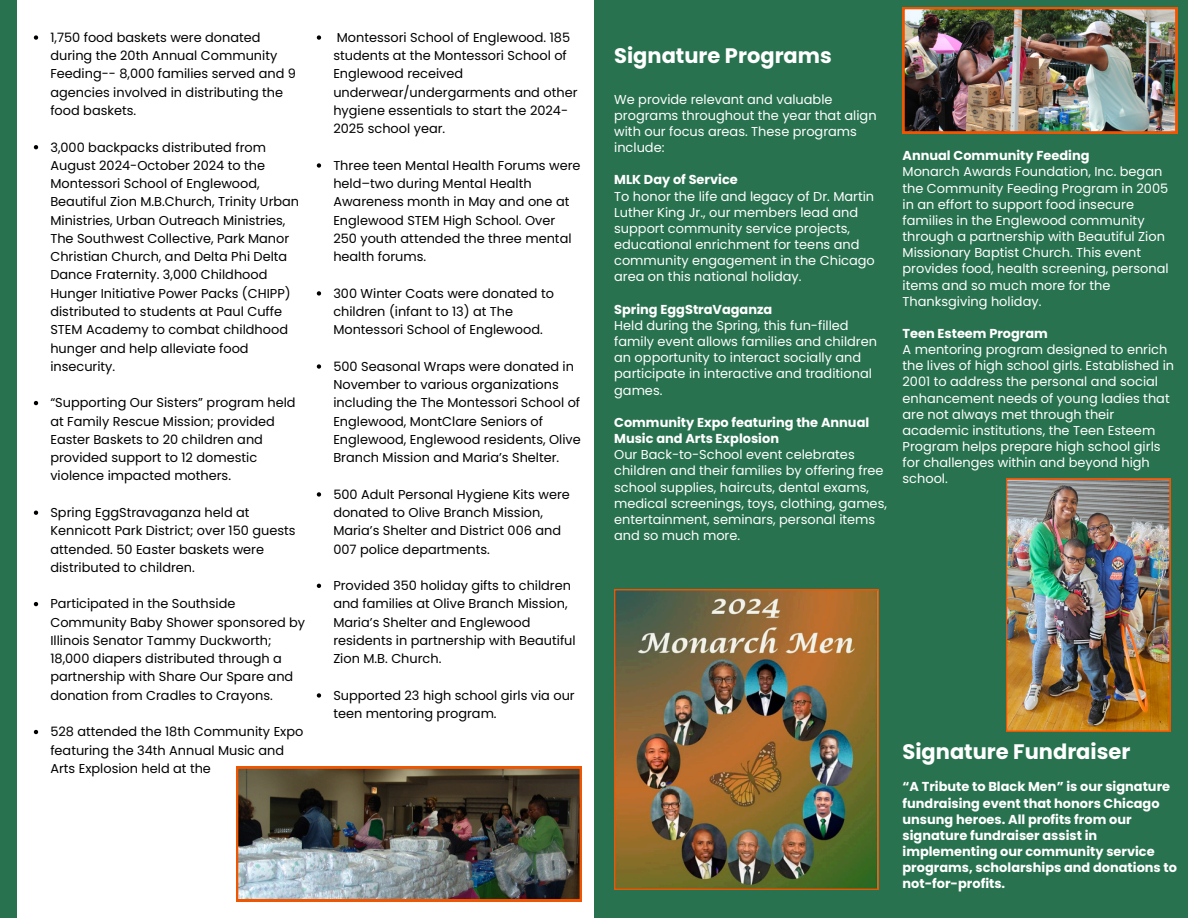
<style>
.page{position:relative;width:1188px;height:918px;background:#28724f}
.page>*{position:absolute;margin:0;border:0;box-sizing:border-box;transform-origin:0 0}
.t1{font:700 21px "Poppins";color:#fff}
.t2{font:12.9px/18.3px "Poppins";color:#000}
.t3{font:12.9px/16.2px "Poppins";color:#fff}
.t4{font:700 12.9px/16.2px "Poppins";color:#fff}
</style>
<div class="page">
<div style="left:18px;top:0;width:576px;height:918px;background:#fff"></div>
<img style="left:614px;top:589px;width:265px;height:301px">
<img style="left:1006px;top:479px;width:164px;height:253px">
<img style="left:236px;top:767px;width:345px;height:134px">
<svg style="left:34px;top:35px;width:4px;height:5px"></svg>
<svg style="left:34px;top:145px;width:4px;height:4px"></svg>
<svg style="left:34px;top:401px;width:4px;height:4px"></svg>
<svg style="left:34px;top:511px;width:4px;height:4px"></svg>
<svg style="left:34px;top:602px;width:4px;height:4px"></svg>
<svg style="left:34px;top:730px;width:4px;height:4px"></svg>
<svg style="left:317px;top:35px;width:4px;height:5px"></svg>
<svg style="left:317px;top:163px;width:4px;height:5px"></svg>
<svg style="left:317px;top:291px;width:4px;height:5px"></svg>
<svg style="left:317px;top:364px;width:4px;height:5px"></svg>
<svg style="left:317px;top:492px;width:4px;height:5px"></svg>
<svg style="left:317px;top:584px;width:4px;height:4px"></svg>
<svg style="left:317px;top:693px;width:4px;height:5px"></svg>
<img style="left:903px;top:7px;width:274px;height:126px">
<p class="t2" style="left:50px;top:28px;width:247px">1,750 food baskets were donated during the 20th Annual Community<br>Feeding-- 8,000 families served and 9 agencies involved in distributing the food baskets.</p>
<p class="t2" style="left:50px;top:138px;width:250px">3,000 backpacks distributed from August 2024-October 2024 to the Montessori School of Englewood, Beautiful Zion M.B.Church, Trinity Urban Ministries, Urban Outreach Ministries, The Southwest Collective, Park Manor Christian Church, and Delta Phi Delta Dance Fraternity. 3,000 Childhood Hunger Initiative Power Packs (CHIPP) distributed to students at Paul Cuffe STEM Academy to combat childhood hunger and help alleviate food insecurity.</p>
<p class="t2" style="left:50px;top:394px;width:247px">“Supporting Our Sisters” program held at Family Rescue Mission; provided Easter Baskets to 20 children and provided support to 12 domestic violence impacted mothers.</p>
<p class="t2" style="left:50px;top:503px;width:247px">Spring EggStravaganza held at<br>Kennicott Park District; over 150 guests attended. 50 Easter baskets were distributed to children.</p>
<p class="t2" style="left:50px;top:595px;width:256px">Participated in the Southside Community Baby Shower sponsored by Illinois Senator Tammy Duckworth; 18,000 diapers distributed through a partnership with Share Our Spare and donation from Cradles to Crayons.</p>
<p class="t2" style="left:50px;top:723px;width:255px">528 attended the 18th Community Expo featuring the 34th Annual Music and<br>Arts Explosion held at the</p>
<p class="t2" style="left:333px;top:28px;width:246px">Montessori School of Englewood. 185 students at the Montessori School of<br>Englewood received underwear/undergarments and other hygiene essentials to start the 2024-<br>2025 school year.</p>
<p class="t2" style="left:333px;top:156px;width:249px">Three teen Mental Health Forums were held–two during Mental Health<br>Awareness month in May and one at<br>Englewood STEM High School. Over<br>250 youth attended the three mental health forums.</p>
<p class="t2" style="left:333px;top:284px;width:222px">300 Winter Coats were donated to children (infant to 13) at The<br>Montessori School of Englewood.</p>
<p class="t2" style="left:333px;top:357px;width:249px">500 Seasonal Wraps were donated in November to various organizations including the The Montessori School of Englewood, MontClare Seniors of Englewood, Englewood residents, Olive Branch Mission and Maria’s Shelter.</p>
<p class="t2" style="left:333px;top:485px;width:238px">500 Adult Personal Hygiene Kits were donated to Olive Branch Mission,<br>Maria’s Shelter and District 006 and<br>007 police departments.</p>
<p class="t2" style="left:333px;top:576px;width:244px">Provided 350 holiday gifts to children and families at Olive Branch Mission, Maria’s Shelter and Englewood residents in partnership with Beautiful Zion M.B. Church.</p>
<h1 class="t2" style="left:333px;top:686px;width:243px">Supported 23 high school girls via our teen mentoring program.</h1>
<p class="t1" style="left:614px;top:41px;width:219px">Signature Programs</p>
<p class="t3" style="left:614px;top:91px;width:264px">We provide relevant and valuable programs throughout the year that align with our focus areas. These programs include:</p>
<p class="t4" style="left:614px;top:172px;width:125px">MLK Day of Service</p>
<p class="t3" style="left:614px;top:188px;width:262px">To honor the life and legacy of Dr. Martin Luther King Jr., our members lead and support community service projects, educational enrichment for teens and community engagement in the Chicago area on this national holiday.</p>
<p class="t4" style="left:614px;top:301px;width:160px">Spring EggStraVaganza</p>
<p class="t3" style="left:614px;top:317px;width:264px">Held during the Spring, this fun-filled family event allows families and children an opportunity to interact socially and participate in interactive and traditional games.</p>
<p class="t4" style="left:614px;top:414px;width:257px">Community Expo featuring the Annual<br>Music and Arts Explosion</p>
<p class="t3" style="left:614px;top:447px;width:274px">Our Back-to-School event celebrates children and their families by offering free school supplies, haircuts, dental exams, medical screenings, toys, clothing, games, entertainment, seminars, personal items and so much more.</p>
<p class="t4" style="left:903px;top:148px;width:188px">Annual Community Feeding</p>
<p class="t3" style="left:903px;top:164px;width:268px">Monarch Awards Foundation, Inc. began the Community Feeding Program in 2005 in an effort to support food insecure families in the Englewood community through a partnership with Beautiful Zion Missionary Baptist Church. This event provides food, health screening, personal items and so much more for the Thanksgiving holiday.</p>
<p class="t4" style="left:903px;top:325px;width:147px">Teen Esteem Program</p>
<p class="t3" style="left:903px;top:342px;width:273px">A mentoring program designed to enrich the lives of high school girls. Established in 2001 to address the personal and social enhancement needs of young ladies that are not always met through their academic institutions, the Teen Esteem Program helps prepare high school girls for challenges within and beyond high school.</p>
<h1 class="t1" style="left:903px;top:737px;width:229px">Signature Fundraiser</h1>
<p class="t4" style="left:903px;top:779px;width:276px">“A Tribute to Black Men” is our signature fundraising event that honors Chicago unsung heroes. All profits from our signature fundraiser assist in implementing our community service programs, scholarships and donations to not-for-profits.</p>
</div>
